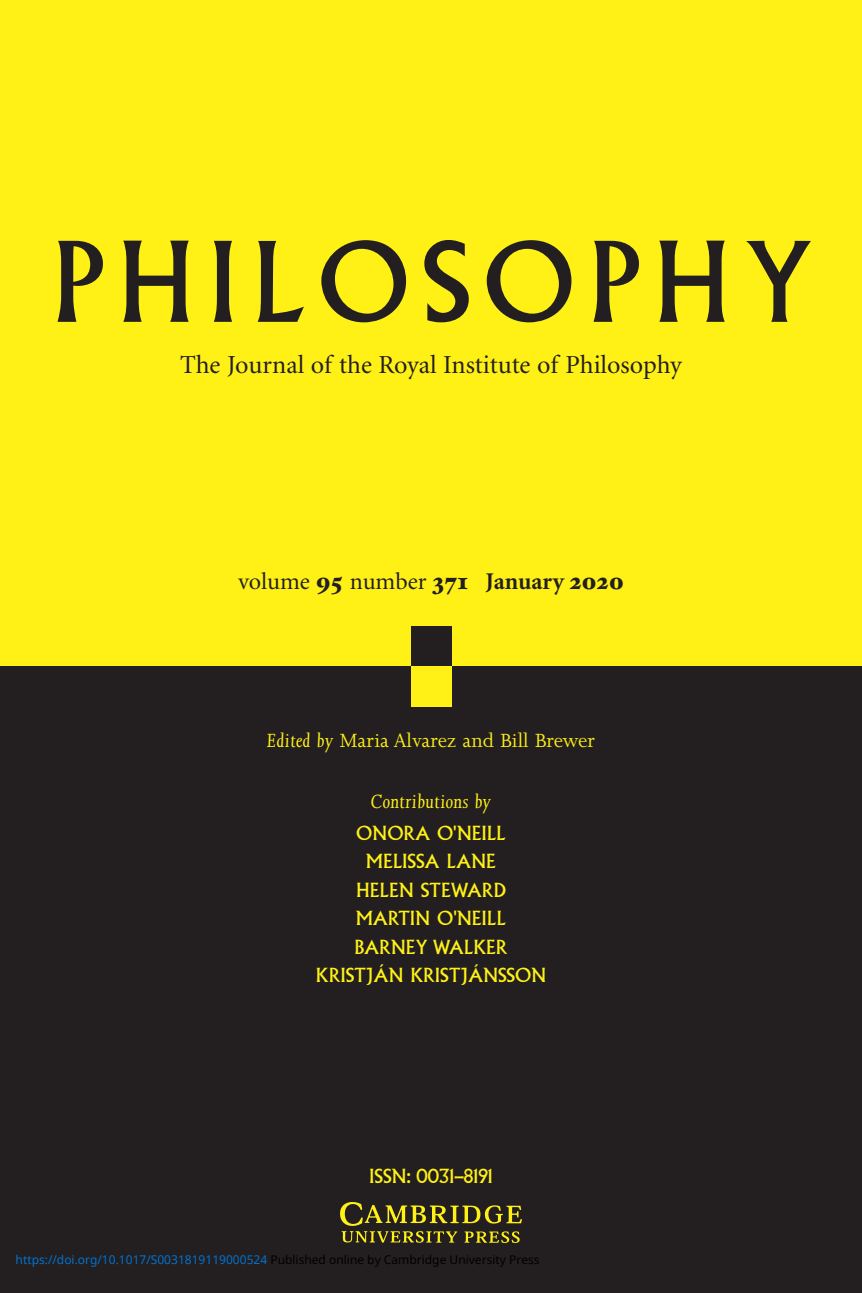
<style>
.page{position:relative;width:862px;height:1293px;background:#fff}
.page>*{position:absolute;margin:0;border:0;box-sizing:border-box;transform-origin:0 0}
.t1{font:108px "Albertus";letter-spacing:.12em;color:#231f20}
.t2{font:26px "Minion";color:#231f20}
.t3{font:24px "Minion";color:#231f20}
.t4{font:22px "Joanna";color:#fff116}
.t5{font:italic 22px "Joanna";letter-spacing:.015em;color:#fff116}
.t6{font:19px/28.4px "Albertus";color:#fff116;text-align:center}
.t7{font:12px "Noto Sans";color:#0172cf}
.s1{font-family:"Hoefler Text";font-weight:900}
.s2{font-weight:700}
.s3{font-style:italic}
.s4{color:#000}
</style>
<div class="page">
<div style="left:0;top:0;width:862px;height:666px;background:#fff116"></div>
<hr style="left:0;top:0;width:1px;height:666px;background:#231f20">
<div style="left:0;top:666px;width:862px;height:627px;background:#231f20"></div>
<hr style="left:0;top:666px;width:1px;height:386px;background:#fff116">
<div style="left:411px;top:626px;width:40px;height:40px;background:#231f20"></div>
<div style="left:411px;top:666px;width:40px;height:40px;background:#fff116"></div>
<img style="left:340px;top:1202px;width:182px;height:40px">
<p class="t1" style="left:51px;top:240px;width:761px">PHILOSOPHY</p>
<p class="t2" style="left:180px;top:354px;width:503px">The Journal of the Royal Institute of Philosophy</p>
<p class="t3" style="left:238px;top:572px;width:387px">volume <span class="s1">95</span> number <span class="s1">371</span> <span class="s2">January</span> <span class="s1">2020</span></p>
<p class="t4" style="left:267px;top:733px;width:329px"><span class="s3">Edited by</span> Maria Alvarez and Bill Brewer</p>
<p class="t5" style="left:371px;top:793px;width:122px">Contributions by</p>
<p class="t6" style="left:316px;top:820px;width:232px">ONORA O'NEILL<br>MELISSA LANE<br>HELEN STEWARD<br>MARTIN O'NEILL<br>BARNEY WALKER<br>KRISTJÁN KRISTJÁNSSON</p>
<p class="t6" style="left:369px;top:1163px;width:125px">ISSN: 0031–8191</p>
<p class="t7" style="left:16px;top:1251px;width:525px">https://doi.org/10.1017/S0031819119000524 <span class="s4">Published online by Cambridge University Press</span></p>
</div>
